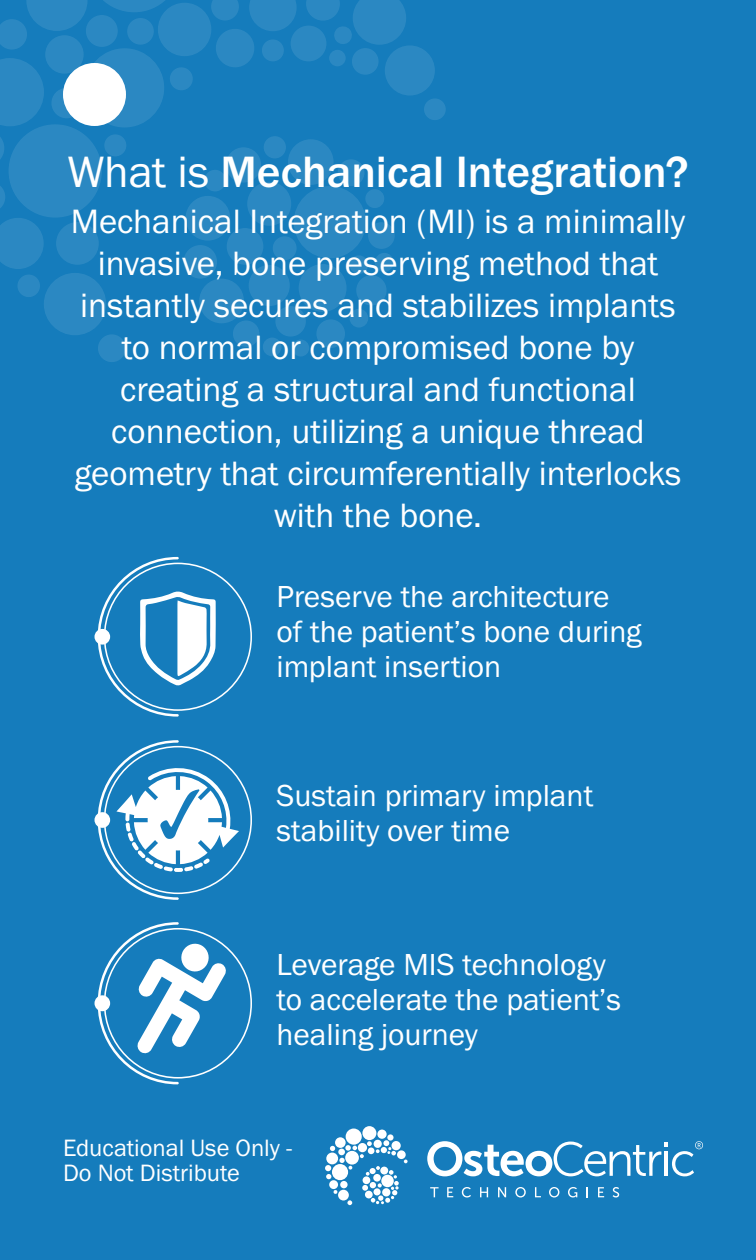
<style>
.page{position:relative;width:756px;height:1260px;background:#157cbc}
.page>*{position:absolute;margin:0;border:0;box-sizing:border-box;transform-origin:0 0}
.t1{font:500 45.5px "Franklin Gothic URW";color:#fff}
.t2{font:35px/42px "Franklin Gothic URW Boo";color:#fff;text-align:center}
.t3{font:31.5px/35px "Franklin Gothic URW Boo";color:#fff}
.t4{font:24.5px "Franklin Gothic URW Boo";color:#fff}
.s1{font-family:"Franklin Gothic URW Boo";font-weight:400}
</style>
<div class="page">
<svg style="left:0;top:0;width:446px;height:362px"></svg>
<div style="left:377px;top:1130px;width:10px;height:9px;background:#fff;border-radius:50%"></div>
<div style="left:362px;top:1126px;width:14px;height:14px;background:#fff;border-radius:50%"></div>
<svg style="left:335px;top:1137px;width:11px;height:11px"></svg>
<svg style="left:387px;top:1134px;width:7px;height:7px"></svg>
<svg style="left:325px;top:1140px;width:83px;height:65px"></svg>
<div style="left:326px;top:1153px;width:12px;height:11px;background:#fff;border-radius:50%"></div>
<div style="left:332px;top:1164px;width:16px;height:16px;background:#fff;border-radius:50%"></div>
<div style="left:346px;top:1129px;width:16px;height:16px;background:#fff;border-radius:50%"></div>
<div style="left:381px;top:1175px;width:13px;height:12px;background:#fff;border-radius:50%"></div>
<svg style="left:430px;top:1187px;width:9px;height:10px"></svg>
<svg style="left:447px;top:1187px;width:6px;height:10px"></svg>
<svg style="left:462px;top:1187px;width:9px;height:11px"></svg>
<svg style="left:480px;top:1187px;width:8px;height:10px"></svg>
<svg style="left:498px;top:1187px;width:8px;height:10px"></svg>
<svg style="left:515px;top:1187px;width:11px;height:11px"></svg>
<div style="left:517px;top:1188px;width:7px;height:8px;background:#157cbc;border-radius:50%"></div>
<svg style="left:535px;top:1187px;width:6px;height:10px"></svg>
<svg style="left:549px;top:1187px;width:10px;height:11px"></svg>
<svg style="left:550px;top:1188px;width:8px;height:8px"></svg>
<svg style="left:568px;top:1187px;width:9px;height:11px"></svg>
<svg style="left:598px;top:1187px;width:6px;height:10px"></svg>
<svg style="left:613px;top:1187px;width:6px;height:11px"></svg>
<svg style="left:427px;top:1141px;width:276px;height:35px"></svg>
<div style="left:63px;top:63px;width:63px;height:63px;background:#fff;border-radius:50%"></div>
<div style="left:95px;top:629px;width:15px;height:16px;background:#fff;border-radius:50%"></div>
<svg style="left:98px;top:557px;width:154px;height:160px"></svg>
<svg style="left:95px;top:812px;width:15px;height:16px"></svg>
<svg style="left:98px;top:740px;width:154px;height:160px"></svg>
<div style="left:95px;top:995px;width:15px;height:16px;background:#fff;border-radius:50%"></div>
<svg style="left:98px;top:922px;width:154px;height:162px"></svg>
<p class="t1" style="left:67px;top:144px;width:623px"><span class="s1">What is</span> Mechanical Integration?</p>
<p class="t2" style="left:71px;top:200px;width:616px">Mechanical Integration (MI) is a minimally invasive, bone preserving method that instantly secures and stabilizes implants to normal or compromised bone by creating a structural and functional connection, utilizing a unique thread geometry that circumferentially interlocks with the bone.</p>
<p class="t3" style="left:276px;top:578px;width:367px">Preserve the architecture of the patient’s bone during implant insertion</p>
<p class="t3" style="left:276px;top:777px;width:318px">Sustain primary implant stability over time</p>
<p class="t3" style="left:276px;top:946px;width:346px">Leverage MIS technology to accelerate the patient’s healing journey</p>
<p class="t4" style="left:63px;top:1133px;width:231px">Educational Use Only -</p>
<p class="t4" style="left:63px;top:1158px;width:178px">Do Not Distribute</p>
</div>
